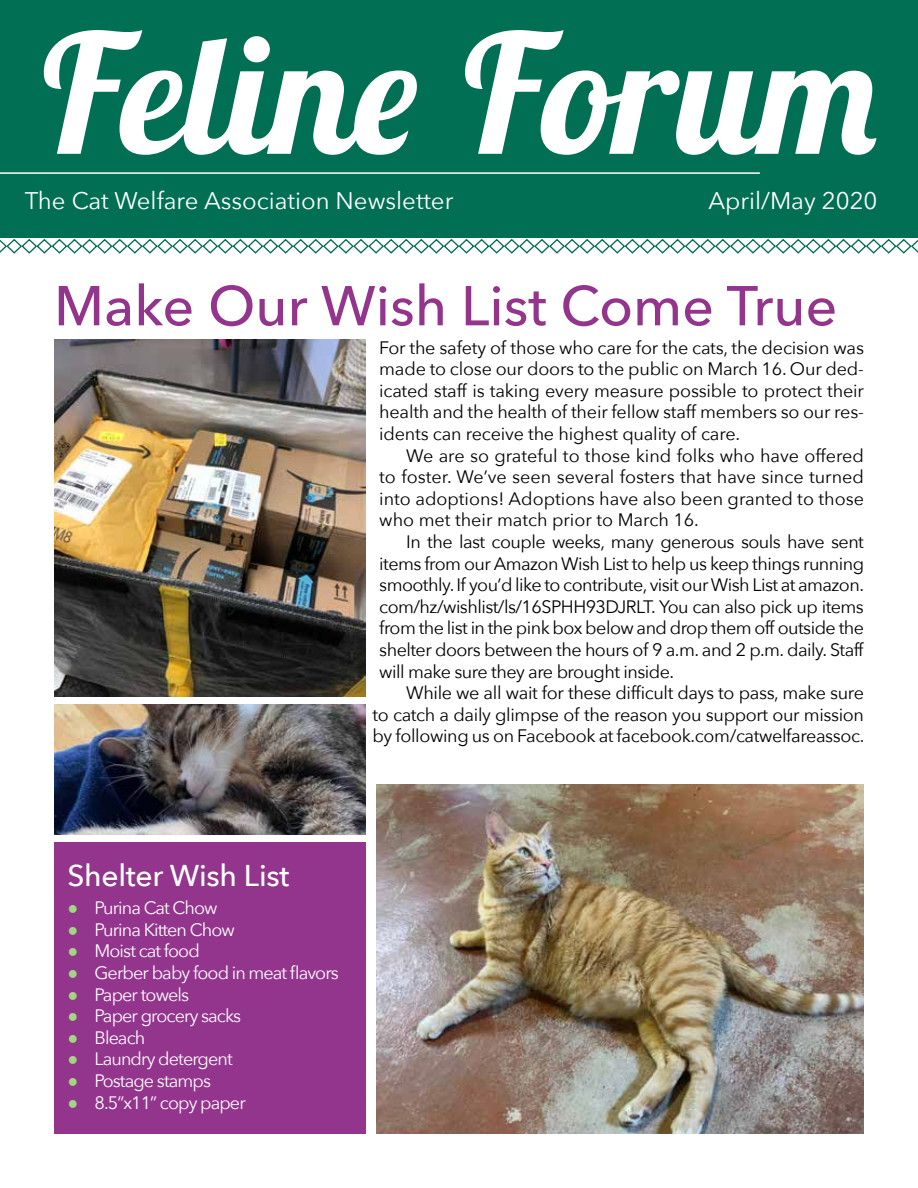
<style>
.page{position:relative;width:918px;height:1188px;background:#fff}
.page>*{position:absolute;margin:0;border:0;box-sizing:border-box;transform-origin:0 0}
.t1{font:italic 700 165px "Lobster Two";color:#fff}
.t2{font:500 55.5px "Avenir Next";color:#93358d}
.t3{font:500 30px "Avenir Next";letter-spacing:-.01em;color:#fff}
.t4{font:24px "Avenir Next";color:#fff}
.t5{font:18px/21.6px "Avenir Next";letter-spacing:-.02em;color:#000;text-align:justify}
.t6{font:18px "Avenir Next";letter-spacing:-.05em;color:#fff}
.s1{font-family:"Georgia";color:#a1d683}
</style>
<div class="page">
<div style="left:0;top:0;width:918px;height:238px;background:#006f53"></div>
<svg style="left:0;top:238px;width:918px;height:16px"></svg>
<hr style="left:0;top:172px;width:760px;height:2px;background:#fff">
<div style="left:54px;top:842px;width:312px;height:292px;background:#93358d"></div>
<img style="left:54px;top:340px;width:312px;height:357px">
<img style="left:377px;top:784px;width:487px;height:350px">
<img style="left:54px;top:704px;width:312px;height:131px">
<h1 class="t1" style="left:33px;top:-11px;width:852px">Feline Forum</h1>
<h3 class="t4" style="left:708px;top:180px;width:171px">April/May 2020</h3>
<h3 class="t4" style="left:25px;top:180px;width:430px">The Cat Welfare Association Newsletter</h3>
<h2 class="t2" style="left:54px;top:259px;width:785px">Make Our Wish List Come True</h2>
<p class="t5" style="left:379px;top:336px;width:486px">For the safety of those who care for the cats, the decision was made to close our doors to the public on March 16. Our ded&shy;icated staff is taking every measure possible to protect their health and the health of their fellow staff members so our res&shy;idents can receive the highest quality of care.</p>
<p class="t5" style="left:379px;top:444px;width:486px;text-indent:27px">We are so grateful to those kind folks who have offered to foster. We’ve seen several fosters that have since turned into adoptions! Adoptions have also been granted to those who met their match prior to March 16.</p>
<p class="t5" style="left:379px;top:530px;width:486px;text-indent:27px">In the last couple weeks, many generous souls have sent items from our Amazon Wish List to help us keep things running smoothly. If you’d like to contribute, visit our Wish List at amazon. com/hz/wishlist/ls/16SPHH93DJRLT. You can also pick up items from the list in the pink box below and drop them off outside the shelter doors between the hours of 9 a.m. and 2 p.m. daily. Staff will make sure they are brought inside.</p>
<p class="t5" style="left:373px;top:681px;width:494px;text-indent:34px">While we all wait for these difficult days to pass, make sure to catch a daily glimpse of the reason you support our mission by following us on Facebook at facebook.com/catwelfareassoc.</p>
<h3 class="t3" style="left:68px;top:850px;width:223px">Shelter Wish List</h3>
<p class="t6" style="left:68px;top:893px;width:152px"><span class="s1">●</span> Purina Cat Chow</p>
<p class="t6" style="left:68px;top:914px;width:169px"><span class="s1">●</span> Purina Kitten Chow</p>
<p class="t6" style="left:68px;top:936px;width:134px"><span class="s1">●</span> Moist cat food</p>
<p class="t6" style="left:68px;top:958px;width:273px"><span class="s1">●</span> Gerber baby food in meat flavors</p>
<p class="t6" style="left:68px;top:979px;width:123px"><span class="s1">●</span> Paper towels</p>
<p class="t6" style="left:68px;top:1001px;width:175px"><span class="s1">●</span> Paper grocery sacks</p>
<p class="t6" style="left:68px;top:1022px;width:79px"><span class="s1">●</span> Bleach</p>
<p class="t6" style="left:68px;top:1044px;width:167px"><span class="s1">●</span> Laundry detergent</p>
<p class="t6" style="left:68px;top:1066px;width:145px"><span class="s1">●</span> Postage stamps</p>
<p class="t6" style="left:68px;top:1087px;width:180px"><span class="s1">●</span> 8.5”x11” copy paper</p>
</div>
